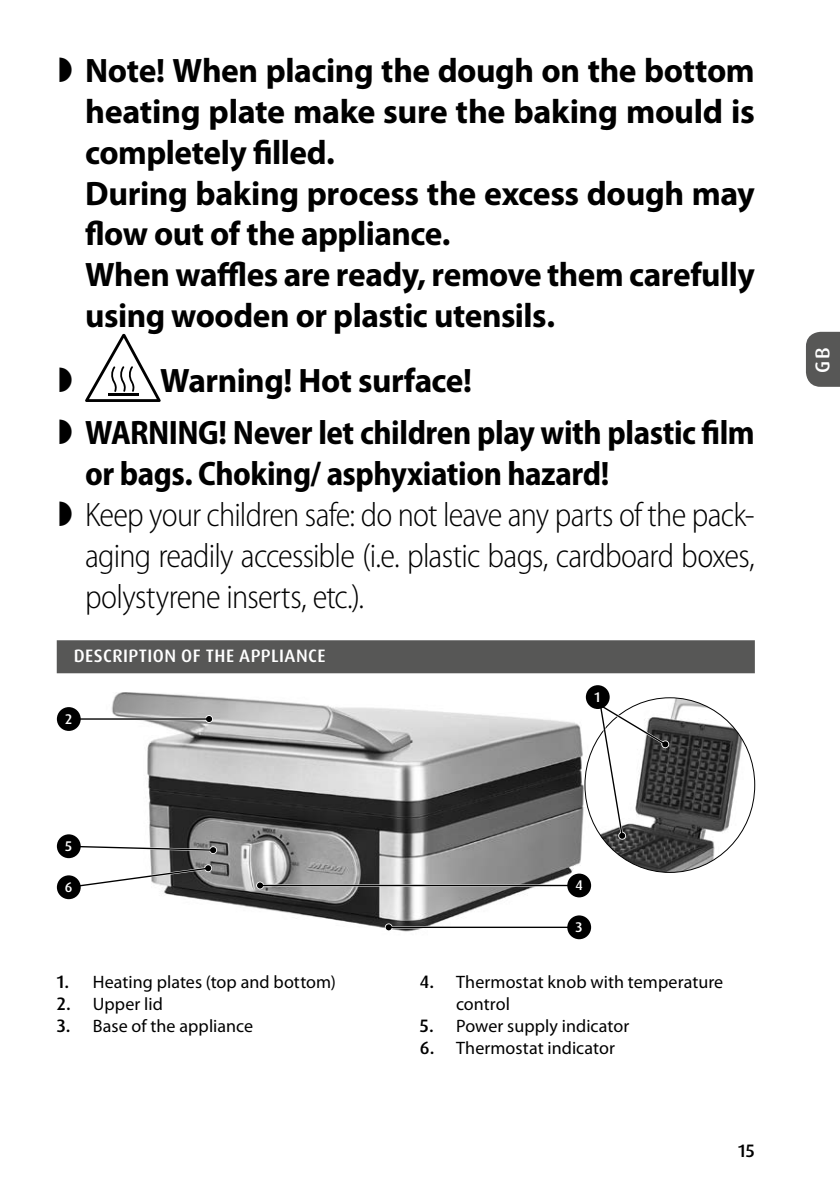
<style>
.page{position:relative;width:840px;height:1191px;background:#fff}
.page>*{position:absolute;margin:0;border:0;box-sizing:border-box;transform-origin:0 0}
.t1{font:700 34px/40.8px "Myriad Pro";letter-spacing:-.015em;color:#000}
.t2{font:300 semi-condensed 34px/40.8px "Myriad Pro";letter-spacing:-.025em;color:#000;text-align:justify}
.t3{font:700 semi-condensed 34px/40.8px "Myriad Pro";letter-spacing:-.015em;color:#000}
.t4{font:500 20px "Dax Pro";color:#fff}
.t5{font:18px/22px "Myriad Pro";letter-spacing:.005em;color:#000}
.t6{font:500 18px "Dax Pro";letter-spacing:.025em;color:#fff}
.t7{font:500 18px "Dax Pro";color:#000}
.t8{font:500 14px "Dax Pro";color:#fff}
.s1{font-family:"Dax Pro";font-weight:500}
</style>
<div class="page">
<div style="left:806px;top:332px;width:33px;height:55px;background:#575756"></div>
<div style="left:57px;top:640px;width:697px;height:33px;background:#575756"></div>
<svg style="left:85px;top:334px;width:75px;height:68px"></svg>
<img style="left:111px;top:692px;width:481px;height:248px">
<img style="left:584px;top:698px;width:170px;height:174px">
<svg style="left:594px;top:700px;width:75px;height:140px"></svg>
<div style="left:585px;top:685px;width:24px;height:24px;background:#000;border-radius:50%"></div>
<hr style="left:65px;top:718px;width:144px;height:2px;background:#fff">
<svg style="left:205px;top:715px;width:8px;height:8px"></svg>
<hr style="left:65px;top:718px;width:144px;height:1px;background:#000">
<svg style="left:206px;top:716px;width:6px;height:6px"></svg>
<svg style="left:79px;top:844px;width:137px;height:9px"></svg>
<svg style="left:72px;top:865px;width:139px;height:24px"></svg>
<div style="left:57px;top:707px;width:24px;height:24px;background:#000;border-radius:50%"></div>
<div style="left:57px;top:834px;width:24px;height:24px;background:#000;border-radius:50%"></div>
<div style="left:57px;top:875px;width:24px;height:24px;background:#000;border-radius:50%"></div>
<svg style="left:384px;top:923px;width:8px;height:8px"></svg>
<hr style="left:388px;top:926px;width:191px;height:2px;background:#000">
<svg style="left:385px;top:924px;width:6px;height:6px"></svg>
<svg style="left:256px;top:881px;width:8px;height:8px"></svg>
<hr style="left:260px;top:884px;width:319px;height:2px;background:#000">
<svg style="left:257px;top:882px;width:6px;height:6px"></svg>
<div style="left:567px;top:915px;width:23px;height:24px;background:#000;border-radius:50%"></div>
<div style="left:567px;top:873px;width:23px;height:24px;background:#000;border-radius:50%"></div>
<p class="t1" style="left:85px;top:49px;width:671px">Note! When placing the dough on the bottom heating plate make sure the baking mould is completely filled.<br>During baking process the excess dough may flow out of the appliance.<br>When waffles are ready, remove them carefully using wooden or plastic utensils.</p>
<p class="t1" style="left:160px;top:359px;width:313px">Warning! Hot surface!</p>
<p class="t3" style="left:85px;top:413px;width:670px">WARNING! Never let children play with plastic film or bags. Choking/ asphyxiation hazard!</p>
<p class="t2" style="left:85px;top:495px;width:670px">Keep your children safe: do not leave any parts of the pack&shy;aging readily accessible (i.e. plastic bags, cardboard boxes, polystyrene inserts, etc.).</p>
<p class="t6" style="left:74px;top:644px;width:253px">DESCRIPTION OF THE APPLIANCE</p>
<p class="t8" style="left:594px;top:687px;width:7px">1</p>
<p class="t8" style="left:65px;top:709px;width:9px">2</p>
<p class="t8" style="left:65px;top:837px;width:8px">5</p>
<p class="t8" style="left:65px;top:878px;width:9px">6</p>
<p class="t5" style="left:57px;top:970px;width:280px"><span class="s1">1.</span> Heating plates (top and bottom)</p>
<p class="t5" style="left:57px;top:992px;width:108px"><span class="s1">2.</span> Upper lid</p>
<p class="t5" style="left:57px;top:1014px;width:198px"><span class="s1">3.</span> Base of the appliance</p>
<p class="t8" style="left:575px;top:876px;width:9px">4</p>
<p class="t8" style="left:575px;top:918px;width:8px">3</p>
<p class="t5" style="left:456px;top:970px;width:268px;text-indent:-36px"><span class="s1">4.</span> Thermostat knob with temperature control</p>
<p class="t5" style="left:420px;top:1014px;width:211px"><span class="s1">5.</span> Power supply indicator</p>
<p class="t5" style="left:420px;top:1036px;width:196px"><span class="s1">6.</span> Thermostat indicator</p>
<p class="t7" style="left:737px;top:1139px;width:18px">15</p>
<p class="t4" style="left:809px;top:373px;width:28px;rotate:-90deg">GB</p>
</div>
